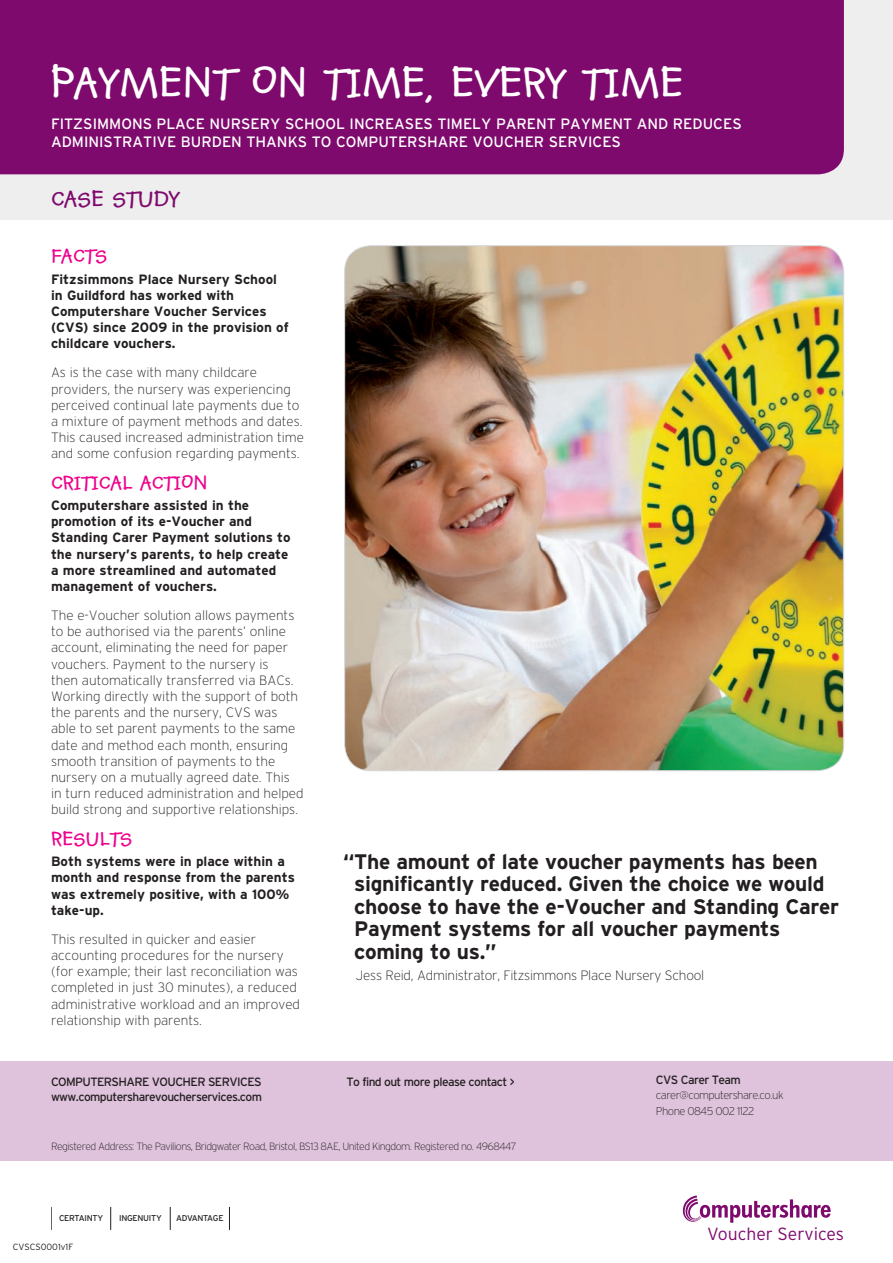
<style>
.page{position:relative;width:893px;height:1263px;background:#fff}
.page>*{position:absolute;margin:0;border:0;box-sizing:border-box;transform-origin:0 0}
.t1{font:700 48px "Kidprint MT Pro";color:#fff}
.t2{font:700 25.5px "Kidprint MT Pro";color:#7e0a6d}
.t3{font:700 22.5px "Kidprint MT Pro";color:#ed028c}
.t4{font:700 21px/22.5px "Interstate";letter-spacing:-.015em;color:#231f20}
.t5{font:300 17.55px "Interstate";color:#7e0a6d}
.t6{font:15px/18px "Interstate";color:#fff}
.t7{font:200 13.5px/16.2px "Interstate";color:#231f20}
.t8{font:700 13.5px/16.2px "Interstate";color:#231f20}
.t9{font:12px/15.8px "Interstate";letter-spacing:-.05em;color:#231f20;text-align:right}
.t10{font:200 11.25px/15.8px "Interstate";letter-spacing:-.05em;color:#231f20}
.t11{font:200 10.5px "Interstate";letter-spacing:-.05em;color:#231f20}
.t12{font:300 9px "Interstate";color:#231f20}
.t13{font:8.4px "Interstate";letter-spacing:-.03em;color:#231f20}
</style>
<div class="page">
<div style="left:0;top:0;width:893px;height:219px;background:#eeeeef"></div>
<div style="left:0;top:0;width:844px;height:174px;background:#7e0a6d"></div>
<div style="left:0;top:1061px;width:893px;height:99px;background:#dfc2dc"></div>
<svg style="left:683px;top:1195px;width:148px;height:28px"></svg>
<svg style="left:229px;top:1207px;width:1px;height:23px"></svg>
<svg style="left:170px;top:1207px;width:1px;height:23px"></svg>
<svg style="left:110px;top:1207px;width:1px;height:23px"></svg>
<svg style="left:51px;top:1207px;width:1px;height:23px"></svg>
<img style="left:345px;top:246px;width:498px;height:524px">
<h1 class="t1" style="left:51px;top:57px;width:630px">PAYMENT ON TIME, EVERY TIME</h1>
<p class="t6" style="left:51px;top:114px;width:692px">FITZSIMMONS PLACE NURSERY SCHOOL INCREASES TIMELY PARENT PAYMENT AND REDUCES<br>ADMINISTRATIVE BURDEN THANKS TO COMPUTERSHARE VOUCHER SERVICES</p>
<h2 class="t2" style="left:51px;top:185px;width:130px">CASE STUDY</h2>
<h3 class="t3" style="left:51px;top:244px;width:58px">FACTS</h3>
<p class="t8" style="left:51px;top:271px;width:239px">Fitzsimmons Place Nursery School in Guildford has worked with<br>Computershare Voucher Services (CVS) since 2009 in the provision of childcare vouchers.</p>
<p class="t7" style="left:51px;top:364px;width:254px">As is the case with many childcare providers, the nursery was experiencing perceived continual late payments due to a mixture of payment methods and dates.<br>This caused increased administration time and some confusion regarding payments.</p>
<h3 class="t3" style="left:51px;top:470px;width:158px">CRITICA L ACTION</h3>
<p class="t8" style="left:51px;top:497px;width:241px">Computershare assisted in the promotion of its e-Voucher and<br>Standing Carer Payment solutions to the nursery’s parents, to help create a more streamlined and automated management of vouchers.</p>
<p class="t7" style="left:51px;top:607px;width:254px">The e-Voucher solution allows payments to be authorised via the parents’ online account, eliminating the need for paper vouchers. Payment to the nursery is<br>then automatically transferred via BACs.<br>Working directly with the support of both the parents and the nursery, CVS was able to set parent payments to the same date and method each month, ensuring smooth transition of payments to the nursery on a mutually agreed date. This in turn reduced administration and helped build strong and supportive relationships.</p>
<h3 class="t3" style="left:51px;top:826px;width:83px">RESULTS</h3>
<p class="t8" style="left:51px;top:853px;width:245px">Both systems were in place within a month and response from the parents was extremely positive, with a 100% take-up.</p>
<p class="t7" style="left:51px;top:931px;width:251px">This resulted in quicker and easier accounting procedures for the nursery (for example; their last reconciliation was completed in just 30 minutes), a reduced administrative workload and an improved relationship with parents.</p>
<h3 class="t4" style="left:354px;top:850px;width:487px;text-indent:-11px">“The amount of late voucher payments has been significantly reduced. Given the choice we would choose to have the e-Voucher and Standing Carer Payment systems for all voucher payments coming to us.”</h3>
<p class="t7" style="left:356px;top:967px;width:350px">Jess Reid, Administrator, Fitzsimmons Place Nursery School</p>
<p class="t9" style="left:51px;top:1073px;width:213px">SERVICES www.computersharevoucherservices.com</p>
<p class="t9" style="left:346px;top:1073px;width:170px">To find out more please contact &gt;</p>
<p class="t9" style="left:656px;top:1071px;width:86px">CVS Carer Team</p>
<p class="t9" style="left:51px;top:1073px;width:110px">COMPUTERSHARE voucher</p>
<p class="t10" style="left:656px;top:1087px;width:129px">carer@computershare.co.uk<br>Phone 0845 002 1122</p>
<p class="t11" style="left:51px;top:1140px;width:467px">Registered Address: The Pavilions, Bridgwater Road, Bristol, BS13 8AE, United Kingdom. Registered no. 4968447</p>
<p class="t13" style="left:59px;top:1214px;width:46px">CERTAINTY</p>
<p class="t13" style="left:119px;top:1214px;width:44px">INGENUITY</p>
<p class="t13" style="left:176px;top:1214px;width:49px">ADVANTAGE</p>
<p class="t12" style="left:13px;top:1241px;width:62px">CVSCS0001v1F</p>
<p class="t5" style="left:707px;top:1224px;width:138px">Voucher Services</p>
</div>
